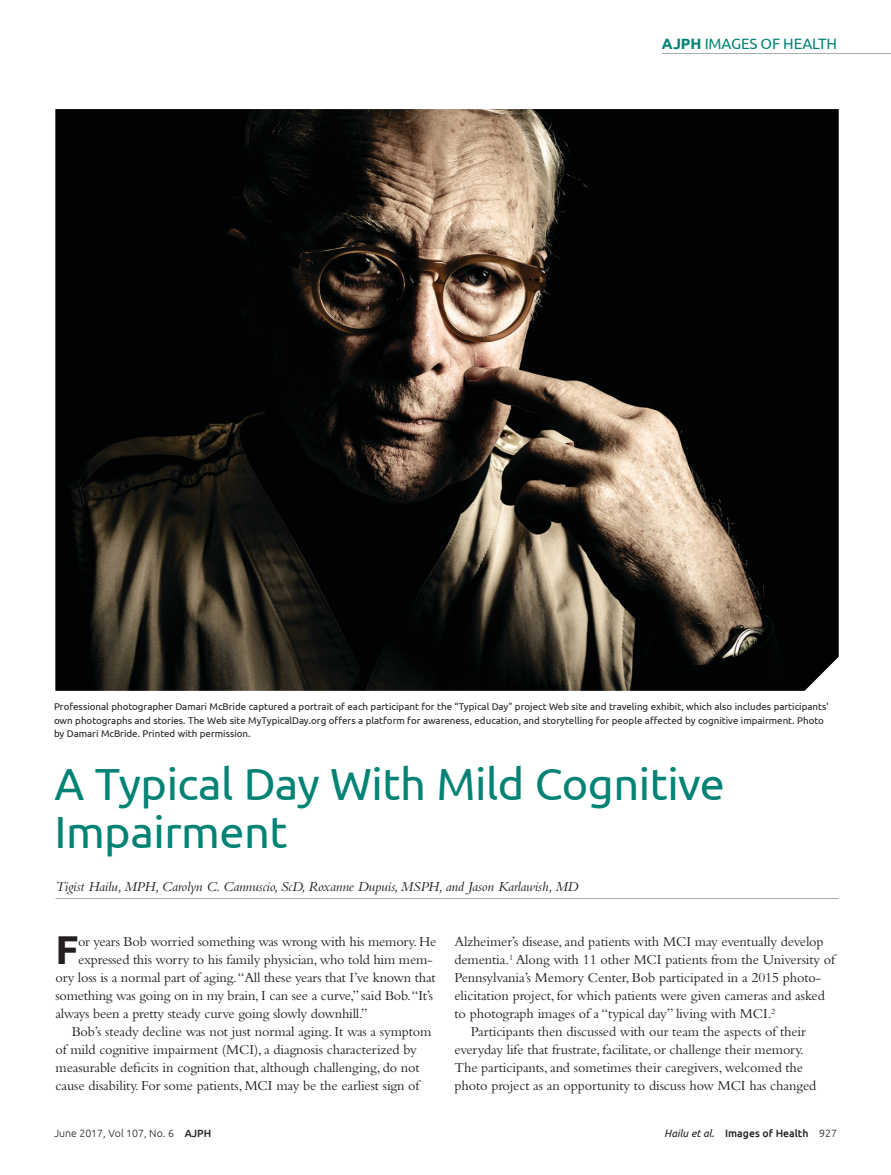
<style>
.page{position:relative;width:891px;height:1175px;background:#fff}
.page>*{position:absolute;margin:0;border:0;box-sizing:border-box;transform-origin:0 0}
.t1{font:45px/48px "Ubuntu";letter-spacing:-.01em;color:#008375}
.t2{font:700 40.2px "Ubuntu";color:#231f20}
.t3{font:15px "Ubuntu";letter-spacing:-.01em;color:#008375}
.t4{font:14.25px "Bembo Std";letter-spacing:-.01em;color:#231f20}
.t5{font:italic 14.25px "Bembo Std";letter-spacing:-.01em;color:#231f20}
.t6{font:500 10.5px "Ubuntu";color:#231f20}
.t7{font:300 10.5px "Ubuntu";color:#231f20}
.t8{font:9.75px/13.5px "Ubuntu";color:#231f20}
.s1{font-weight:700}
.s2{font-weight:500}
.s3{font-weight:400;font-style:italic}
.s4{font-weight:300}
</style>
<div class="page">
<hr style="left:56px;top:898px;width:783px;height:1px;background:#a7a9ac">
<img style="left:55px;top:109px;width:784px;height:582px">
<hr style="left:662px;top:53px;width:229px;height:1px;background:#a7a9ac">
<p class="t3" style="left:662px;top:35px;width:177px"><span class="s1">AJPH</span> IMAGES OF HEALTH</p>
<p class="t8" style="left:54px;top:699px;width:776px">Professional photographer Damari McBride captured a portrait of each participant for the “Typical Day” project Web site and traveling exhibit, which also includes participants’ own photographs and stories. The Web site MyTypicalDay.org offers a platform for awareness, education, and storytelling for people affected by cognitive impairment. Photo by Damari McBride. Printed with permission.</p>
<h1 class="t1" style="left:54px;top:758px;width:672px">A Typical Day With Mild Cognitive<br>Impairment</h1>
<p class="t5" style="left:56px;top:881px;width:524px">Tigist Hailu, MPH, Carolyn C. Cannuscio, ScD, Roxanne Dupuis, MSPH, and Jason Karlawish, MD</p>
<h2 class="t2" style="left:56px;top:927px;width:25px">F</h2>
<p class="t4" style="left:78px;top:936px;width:360px">or years Bob worried something was wrong with his memory. He</p>
<p class="t4" style="left:78px;top:954px;width:356px">expressed this worry to his family physician, who told him mem-</p>
<p class="t4" style="left:56px;top:972px;width:382px">ory loss is a normal part of aging.“All these years that I’ve known that</p>
<p class="t4" style="left:56px;top:990px;width:379px">something was going on in my brain, I can see a curve,” said Bob.“It’s</p>
<p class="t4" style="left:56px;top:1008px;width:314px">always been a pretty steady curve going slowly downhill.”</p>
<p class="t4" style="left:72px;top:1026px;width:361px">Bob’s steady decline was not just normal aging. It was a symptom</p>
<p class="t4" style="left:56px;top:1044px;width:363px">of mild cognitive impairment (MCI), a diagnosis characterized by</p>
<p class="t4" style="left:56px;top:1062px;width:366px">measurable deficits in cognition that, although challenging, do not</p>
<p class="t4" style="left:56px;top:1080px;width:365px">cause disability. For some patients, MCI may be the earliest sign of</p>
<p class="t4" style="left:455px;top:936px;width:371px">Alzheimer’s disease, and patients with MCI may eventually develop</p>
<p class="t4" style="left:455px;top:954px;width:382px">dementia.<sup>1</sup> Along with 11 other MCI patients from the University of</p>
<p class="t4" style="left:455px;top:972px;width:368px">Pennsylvania’s Memory Center, Bob participated in a 2015 photo-</p>
<p class="t4" style="left:455px;top:990px;width:372px">elicitation project, for which patients were given cameras and asked</p>
<p class="t4" style="left:455px;top:1008px;width:322px">to photograph images of a “typical day” living with MCI.<sup>2</sup></p>
<p class="t4" style="left:471px;top:1026px;width:337px">Participants then discussed with our team the aspects of their</p>
<p class="t4" style="left:455px;top:1044px;width:351px">everyday life that frustrate, facilitate, or challenge their memory.</p>
<p class="t4" style="left:455px;top:1062px;width:350px">The participants, and sometimes their caregivers, welcomed the</p>
<p class="t4" style="left:455px;top:1080px;width:363px">photo project as an opportunity to discuss how MCI has changed</p>
<p class="t7" style="left:54px;top:1126px;width:159px">June 2017, Vol 107, No. 6 <span class="s2">AJPH</span></p>
<p class="t6" style="left:664px;top:1126px;width:174px"><span class="s3">Hailu et al.</span> Images of Health <span class="s4">927</span></p>
</div>
